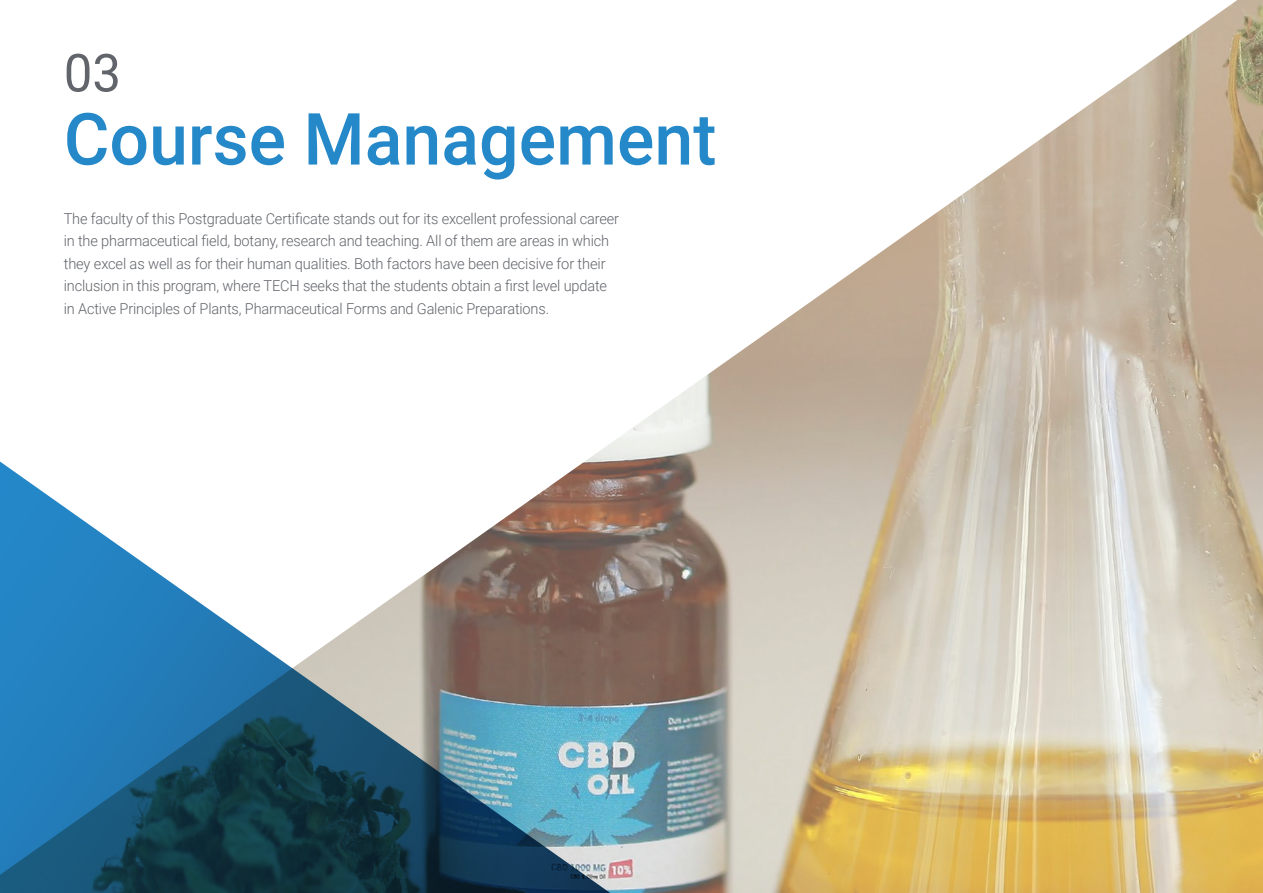
<style>
.page{position:relative;width:1263px;height:893px;background:#fff}
.page>*{position:absolute;margin:0;border:0;box-sizing:border-box;transform-origin:0 0}
.t1{font:500 72px "Roboto";color:#2488c9}
.t2{font:52.5px "Roboto";color:#61646a}
.t3{font:300 15px/22.5px "Roboto";letter-spacing:-.01em;color:#61646a}
</style>
<div class="page">
<img style="left:607px;top:0;width:656px;height:893px">
<svg style="left:0;top:446px;width:640px;height:447px"></svg>
<h2 class="t2" style="left:64px;top:36px;width:59px">03</h2>
<h1 class="t1" style="left:64px;top:89px;width:654px">Course Management</h1>
<p class="t3" style="left:64px;top:207px;width:557px">The faculty of this Postgraduate Certificate stands out for its excellent professional career in the pharmaceutical field, botany, research and teaching. All of them are areas in which they excel as well as for their human qualities. Both factors have been decisive for their inclusion in this program, where TECH seeks that the students obtain a first level update in Active Principles of Plants, Pharmaceutical Forms and Galenic Preparations.</p>
</div>
